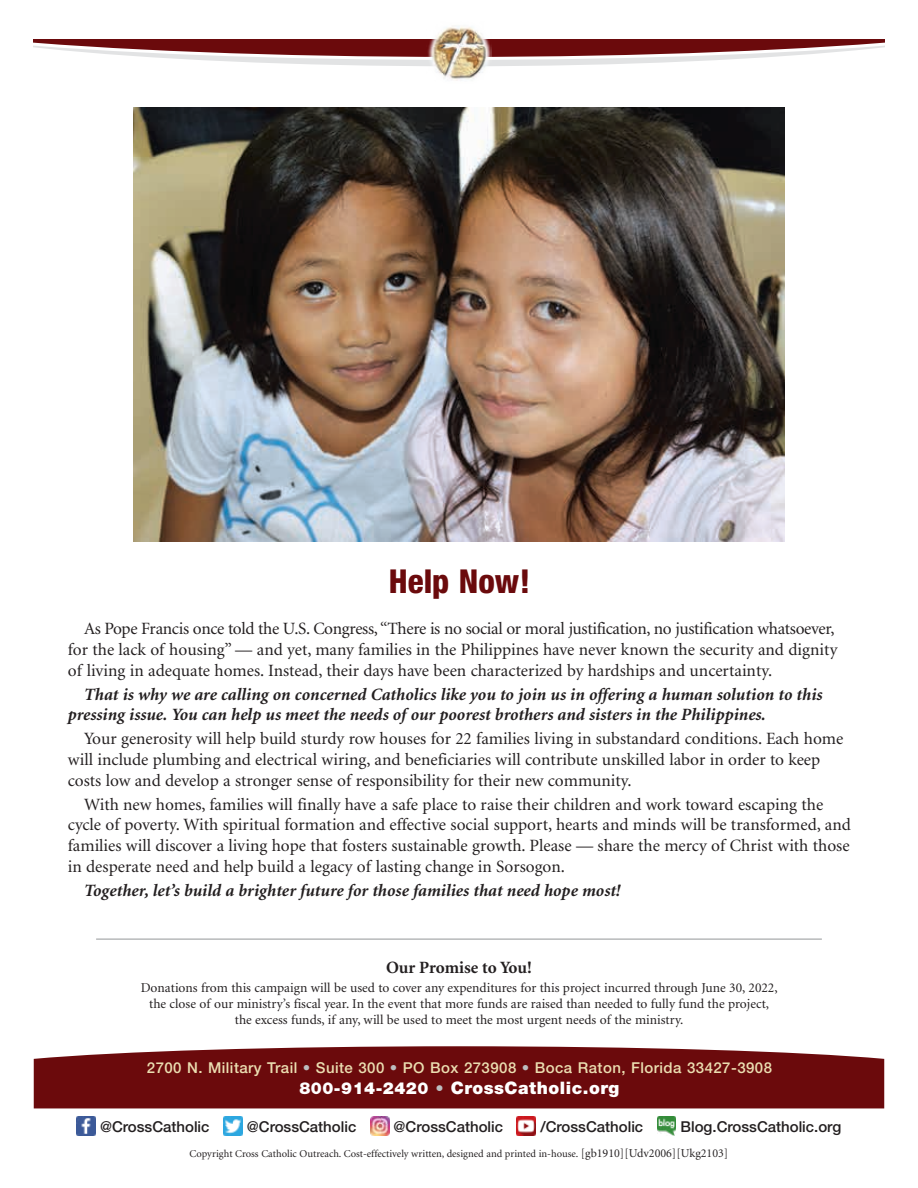
<style>
.page{position:relative;width:918px;height:1188px;background:#fff}
.page>*{position:absolute;margin:0;border:0;box-sizing:border-box;transform-origin:0 0}
.t1{font:800 condensed 33px "Helvetica Neue";color:#6b0a0c}
.t2{font:17.25px/20.7px "Minion";color:#231f20}
.t3{font:italic 700 17.25px/20.7px "Minion";color:#231f20}
.t4{font:900 17.25px "Helvetica Neue";letter-spacing:.03em;color:#fff}
.t5{font:700 17.25px "Minion";color:#231f20}
.t6{font:500 15px "Helvetica Neue";color:#231f20}
.t7{font:500 15px "Helvetica Neue";letter-spacing:.03em;color:#ebdeb1}
.t8{font:13.5px/16.2px "Minion";color:#231f20;text-align:center}
.t9{font:10.5px "Minion";color:#231f20}
.s1{color:#bcbec0}
.s2{font-size:16.5px}
.s3{font-size:16.5px;color:#bcbec0}
.s4{font-size:12px}
</style>
<div class="page">
<hr style="left:96px;top:939px;width:726px;height:1px;background:#949698">
<svg style="left:34px;top:40px;width:850px;height:26px"></svg>
<img style="left:426px;top:26px;width:66px;height:55px">
<svg style="left:34px;top:1046px;width:850px;height:62px;background:#74191b"></svg>
<img style="left:77px;top:1116px;width:18px;height:19px">
<img style="left:223px;top:1116px;width:19px;height:19px">
<img style="left:370px;top:1116px;width:19px;height:19px">
<img style="left:517px;top:1116px;width:19px;height:19px">
<img style="left:657px;top:1116px;width:19px;height:19px">
<img style="left:134px;top:107px;width:650px;height:435px">
<h1 class="t1" style="left:389px;top:561px;width:143px">Help Now!</h1>
<p class="t2" style="left:68px;top:619px;width:771px;text-indent:16px">As Pope Francis once told the U.S. Congress, “There is no social or moral justification, no justification whatsoever, for the lack of housing” — and yet, many families in the Philippines have never known the security and dignity of living in adequate homes. Instead, their days have been characterized by hardships and uncertainty.</p>
<p class="t3" style="left:68px;top:684px;width:756px;text-indent:16px">That is why we are calling on concerned Catholics like you to join us in offering a human solution to this pressing issue. You can help us meet the needs of our poorest brothers and sisters in the Philippines.</p>
<p class="t2" style="left:68px;top:729px;width:777px;text-indent:16px">Your generosity will help build sturdy row houses for 22 families living in substandard conditions. Each home will include plumbing and electrical wiring, and beneficiaries will contribute unskilled labor in order to keep costs low and develop a stronger sense of responsibility for their new community.</p>
<p class="t2" style="left:68px;top:795px;width:785px;text-indent:16px">With new homes, families will finally have a safe place to raise their children and work toward escaping the cycle of poverty. With spiritual formation and effective social support, hearts and minds will be transformed, and families will discover a living hope that fosters sustainable growth. Please — share the mercy of Christ with those in desperate need and help build a legacy of lasting change in Sorsogon.</p>
<p class="t3" style="left:84px;top:880px;width:538px">Together, let’s build a brighter future for those families that need hope most!</p>
<p class="t5" style="left:386px;top:958px;width:147px">Our Promise to You!</p>
<p class="t8" style="left:141px;top:980px;width:638px">Donations from this campaign will be used to cover any expenditures for this project incurred through June 30, 2022, the close of our ministry’s fiscal year. In the event that more funds are raised than needed to fully fund the project, the excess funds, if any, will be used to meet the most urgent needs of the ministry.</p>
<p class="t7" style="left:147px;top:1059px;width:627px">2700 N. Military Trail <span class="s1">•</span> Suite 300 <span class="s1">•</span> PO Box 273908 <span class="s1">•</span> Boca Raton, Florida 33427-3908</p>
<p class="t4" style="left:299px;top:1078px;width:322px"><span class="s2">800-914-2420</span> <span class="s3">•</span> CrossCatholic.org</p>
<p class="t6" style="left:100px;top:1118px;width:111px">@CrossCatholic</p>
<p class="t6" style="left:247px;top:1118px;width:111px">@CrossCatholic</p>
<p class="t6" style="left:394px;top:1118px;width:111px">@CrossCatholic</p>
<p class="t6" style="left:540px;top:1118px;width:104px">/CrossCatholic</p>
<p class="t6" style="left:681px;top:1118px;width:162px">Blog.CrossCatholic.org</p>
<p class="t9" style="left:190px;top:1149px;width:540px">Copyright Cross Catholic Outreach. Cost-effectively written, designed and printed in-house. <span class="s4">[gb1910][Udv2006][Ukg2103]</span></p>
</div>
